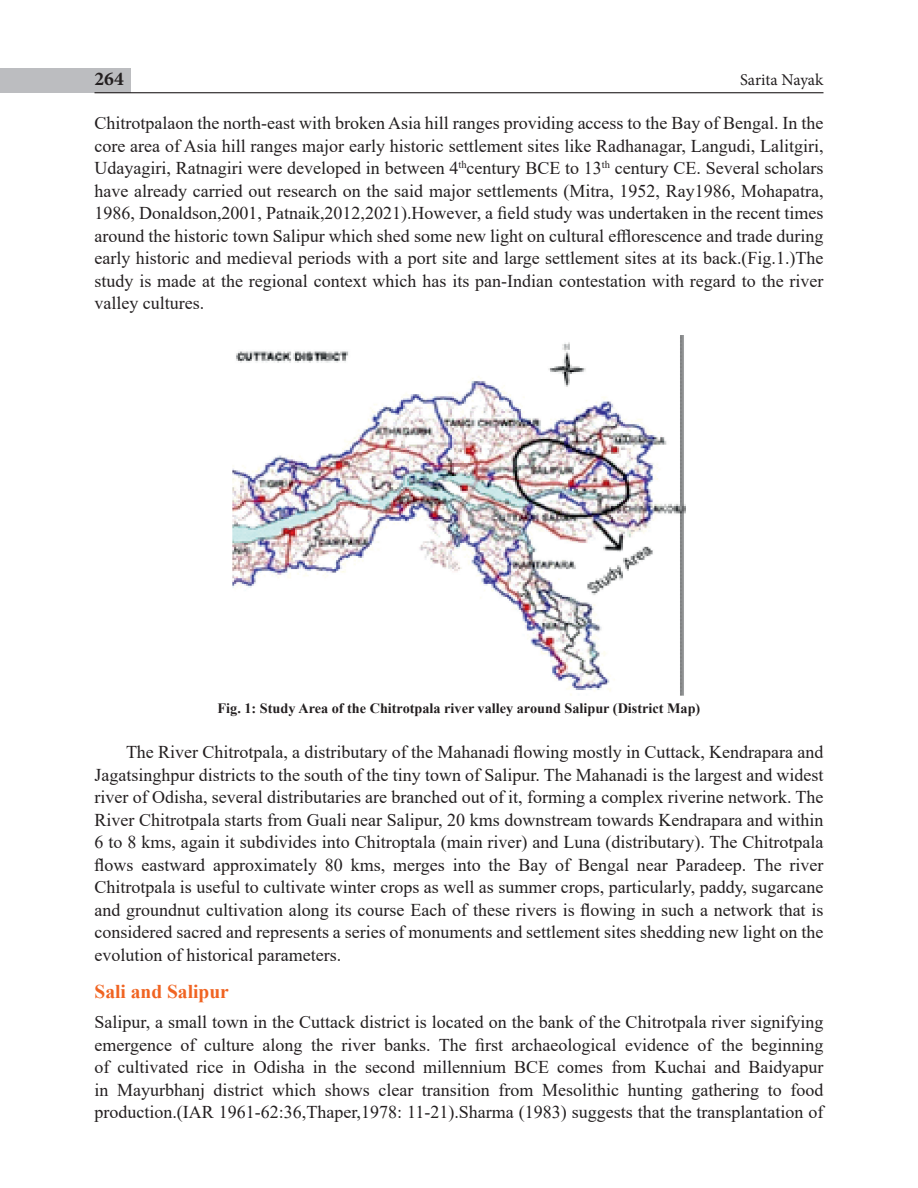
<style>
.page{position:relative;width:918px;height:1188px;background:#fff}
.page>*{position:absolute;margin:0;border:0;box-sizing:border-box;transform-origin:0 0}
.sub_head_1{font:700 19.5px "Times New Roman";color:#f06422}
.t1{font:700 19.5px "Minion Pro";color:#231f20}
.Body_left{font:18px/22.5px "Times New Roman";color:#231f20;text-align:justify}
.Body_text{font:18px/22.5px "Times New Roman";color:#231f20;text-align:justify}
.t2{font:16.5px "Minion Pro";color:#231f20}
.t3{font:700 14.25px "Times New Roman";color:#231f20}
</style>
<div class="page">
<div style="left:1px;top:68px;width:130px;height:25px;background:#bcbdc0"></div>
<hr style="left:94px;top:92px;width:730px;height:1px;background:#231f20">
<img style="left:232px;top:336px;width:454px;height:360px">
<p class="t1" style="left:94px;top:65px;width:31px">264</p>
<p class="t2" style="left:740px;top:68px;width:85px">Sarita Nayak</p>
<p class="Body_left" style="left:94px;top:112px;width:731px">Chitrotpalaon the north-east with broken Asia hill ranges providing access to the Bay of Bengal. In the core area of Asia hill ranges major early historic settlement sites like Radhanagar, Langudi, Lalitgiri, Udayagiri, Ratnagiri were developed in between 4<sup>th</sup>century BCE to 13<sup>th</sup> century CE. Several scholars have already carried out research on the said major settlements (Mitra, 1952, Ray1986, Mohapatra, 1986, Donaldson,2001, Patnaik,2012,2021).However, a field study was undertaken in the recent times around the historic town Salipur which shed some new light on cultural efflorescence and trade during early historic and medieval periods with a port site and large settlement sites at its back.(Fig.1.)The study is made at the regional context which has its pan-Indian contestation with regard to the river valley cultures.</p>
<p class="t3" style="left:218px;top:698px;width:484px">Fig. 1: Study Area of the Chitrotpala river valley around Salipur (District Map)</p>
<p class="Body_text" style="left:94px;top:741px;width:731px;text-indent:32px">The River Chitrotpala, a distributary of the Mahanadi flowing mostly in Cuttack, Kendrapara and Jagatsinghpur districts to the south of the tiny town of Salipur. The Mahanadi is the largest and widest river of Odisha, several distributaries are branched out of it, forming a complex riverine network. The River Chitrotpala starts from Guali near Salipur, 20 kms downstream towards Kendrapara and within 6 to 8 kms, again it subdivides into Chitroptala (main river) and Luna (distributary). The Chitrotpala flows eastward approximately 80 kms, merges into the Bay of Bengal near Paradeep. The river Chitrotpala is useful to cultivate winter crops as well as summer crops, particularly, paddy, sugarcane and groundnut cultivation along its course Each of these rivers is flowing in such a network that is considered sacred and represents a series of monuments and settlement sites shedding new light on the evolution of historical parameters.</p>
<p class="sub_head_1" style="left:94px;top:978px;width:136px">Sali and Salipur</p>
<p class="Body_left" style="left:94px;top:1011px;width:731px">Salipur, a small town in the Cuttack district is located on the bank of the Chitrotpala river signifying emergence of culture along the river banks. The first archaeological evidence of the beginning of cultivated rice in Odisha in the second millennium BCE comes from Kuchai and Baidyapur in Mayurbhanj district which shows clear transition from Mesolithic hunting gathering to food production.(IAR 1961-62:36,Thaper,1978: 11-21).Sharma (1983) suggests that the transplantation of</p>
</div>
